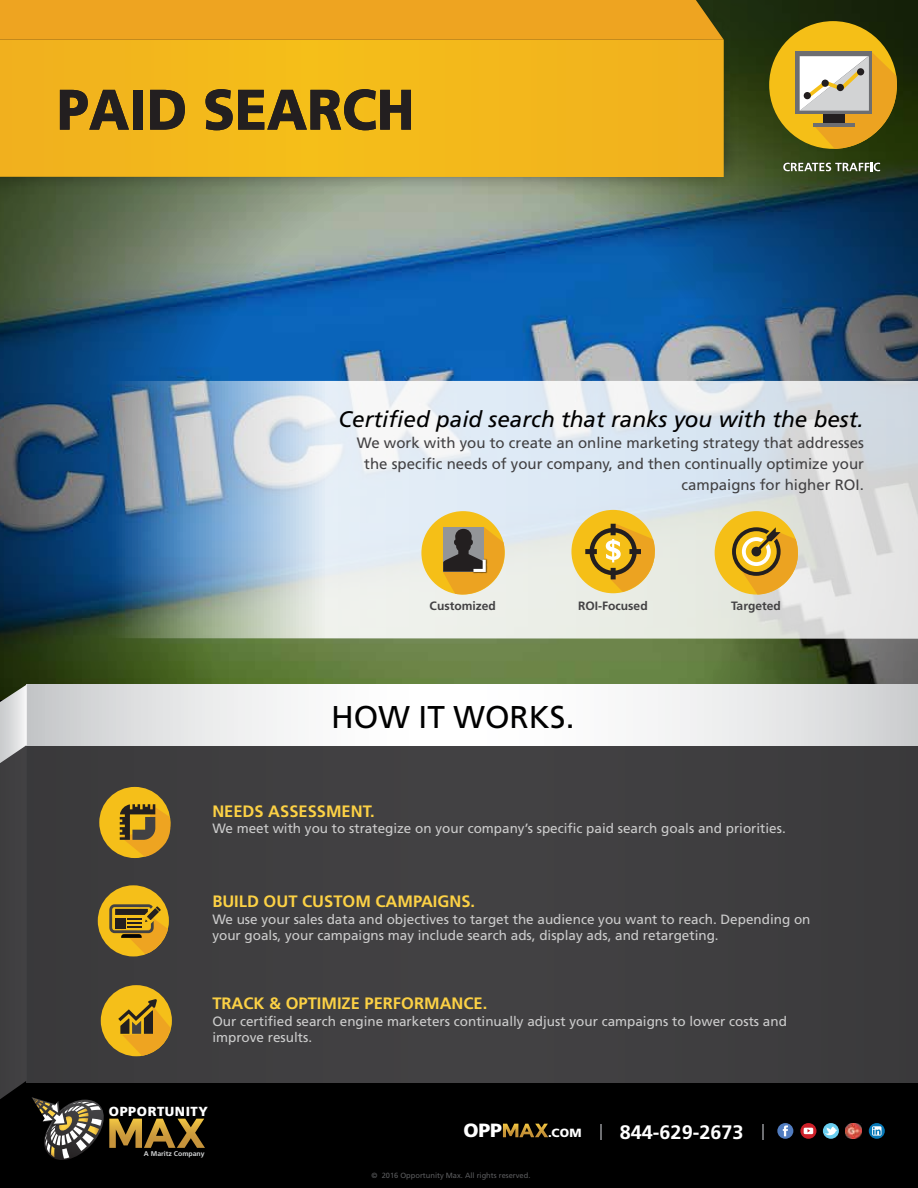
<style>
.page{position:relative;width:918px;height:1188px;background:#000}
.page>*{position:absolute;margin:0;border:0;box-sizing:border-box;transform-origin:0 0}
.t1{font:900 57px "Frutiger LT Std";color:#231f20;scale:.91 1}
.t2{font:31.5px "Frutiger LT Std";color:#000}
.t3{font:italic 22.5px "Frutiger LT Std";color:#000}
.t4{font:700 19.5px "Frutiger LT Std";color:#fff}
.t5{font:900 19.05px "Frutiger LT Std";color:#fff}
.t6{font:700 16.5px "Frutiger LT Std";color:#fcd145}
.t7{font:15px/21px "Frutiger LT Std";color:#424143;text-align:right}
.t8{font:13.5px/16.2px "Frutiger LT Std";color:#ccc}
.t9{font:900 13.2px "Frutiger LT Std";letter-spacing:.045em;color:#fff}
.t10{font:700 12px "Frutiger LT Std";color:#424143}
.t11{font:900 11.85px "Frutiger LT Std";color:#fff}
.t12{font:7.5px "Frutiger LT Std";color:#5b5c5e}
.t13{font:700 6.9px "Frutiger LT Std";color:#d1d3d4}
</style>
<div class="page">
<img style="left:0;top:0;width:918px;height:685px">
<img style="left:0;top:0;width:776px;height:226px">
<div style="left:27px;top:697px;width:891px;height:386px;background:#403f41"></div>
<svg style="left:205px;top:685px;width:713px;height:60px;background:#f0f1f1"></svg>
<div style="left:0;top:40px;width:724px;height:137px;background:#f3b71c"></div>
<div style="left:769px;top:21px;width:128px;height:128px;background:#f5bf17;border-radius:50%"></div>
<div style="left:796px;top:52px;width:76px;height:62px;background:linear-gradient(to bottom,#6d6e71,#6d6e71)"></div>
<svg style="left:800px;top:52px;width:102px;height:97px;background:#bba569"></svg>
<div style="left:857px;top:68px;width:7px;height:7px;background:#231f20;border-radius:50%"></div>
<div style="left:804px;top:92px;width:7px;height:7px;background:#231f20;border-radius:50%"></div>
<div style="left:822px;top:80px;width:7px;height:7px;background:#231f20;border-radius:50%"></div>
<div style="left:837px;top:84px;width:7px;height:7px;background:#231f20;border-radius:50%"></div>
<div style="left:0;top:0;width:724px;height:40px;background:#eea421"></div>
<svg style="left:783px;top:163px;width:97px;height:8px"></svg>
<svg style="left:105px;top:381px;width:813px;height:258px;background:#c9d5dd"></svg>
<div style="left:421px;top:511px;width:84px;height:84px;background:#f5bf17;border-radius:50%"></div>
<svg style="left:443px;top:527px;width:67px;height:72px;background:#b49a67"></svg>
<div style="left:571px;top:510px;width:84px;height:83px;background:#f5bf17;border-radius:50%"></div>
<svg style="left:585px;top:524px;width:74px;height:68px"></svg>
<div style="left:715px;top:511px;width:83px;height:84px;background:#f5bf17;border-radius:50%"></div>
<svg style="left:732px;top:527px;width:74px;height:67px"></svg>
<svg style="left:0;top:685px;width:205px;height:475px"></svg>
<svg style="left:869px;top:1123px;width:16px;height:16px"></svg>
<svg style="left:872px;top:1126px;width:10px;height:10px"></svg>
<svg style="left:823px;top:1123px;width:16px;height:16px"></svg>
<svg style="left:825px;top:1127px;width:12px;height:10px"></svg>
<svg style="left:800px;top:1123px;width:16px;height:16px"></svg>
<svg style="left:804px;top:1128px;width:9px;height:6px"></svg>
<svg style="left:777px;top:1123px;width:16px;height:16px"></svg>
<svg style="left:783px;top:1125px;width:5px;height:11px"></svg>
<svg style="left:600px;top:1124px;width:2px;height:16px"></svg>
<svg style="left:762px;top:1124px;width:2px;height:16px"></svg>
<svg style="left:503px;top:1124px;width:45px;height:13px"></svg>
<img style="left:846px;top:1123px;width:16px;height:16px">
<h1 class="t1" style="left:57px;top:75px;width:394px">PAID SEARCH</h1>
<h3 class="t3" style="left:339px;top:406px;width:527px">Certified paid search that ranks you with the best.</h3>
<p class="t7" style="left:357px;top:432px;width:509px">We work with you to create an online marketing strategy that addresses the specific needs of your company, and then continually optimize your campaigns for higher ROI.</p>
<p class="t10" style="left:430px;top:599px;width:68px">Customized</p>
<p class="t10" style="left:578px;top:599px;width:71px">ROI-Focused</p>
<p class="t10" style="left:731px;top:599px;width:51px">Targeted</p>
<h2 class="t2" style="left:331px;top:699px;width:245px">HOW IT WORKS.</h2>
<p class="t6" style="left:212px;top:802px;width:164px">NEEDS ASSESSMENT.</p>
<p class="t8" style="left:212px;top:820px;width:575px">We meet with you to strategize on your company’s specific paid search goals and priorities.</p>
<p class="t6" style="left:212px;top:892px;width:264px">BUILD OUT CUSTOM CAMPAIGNS.</p>
<p class="t8" style="left:212px;top:911px;width:600px">We use your sales data and objectives to target the audience you want to reach. Depending on your goals, your campaigns may include search ads, display ads, and retargeting.</p>
<p class="t6" style="left:212px;top:994px;width:277px">TRACK &amp; OPTIMIZE PERFORMANCE.</p>
<p class="t8" style="left:212px;top:1013px;width:576px">Our certified search engine marketers continually adjust your campaigns to lower costs and improve results.</p>
<p class="t9" style="left:109px;top:1103px;width:101px">OPPORTUNITY</p>
<p class="t13" style="left:144px;top:1150px;width:62px">A Maritz Company</p>
<h3 class="t5" style="left:464px;top:1119px;width:40px">OPP</h3>
<p class="t11" style="left:548px;top:1126px;width:35px">.COM</p>
<h3 class="t4" style="left:620px;top:1120px;width:125px">844-629-2673</h3>
<p class="t12" style="left:372px;top:1171px;width:160px">© 2016 Opportunity Max. All rights reserved.</p>
</div>
